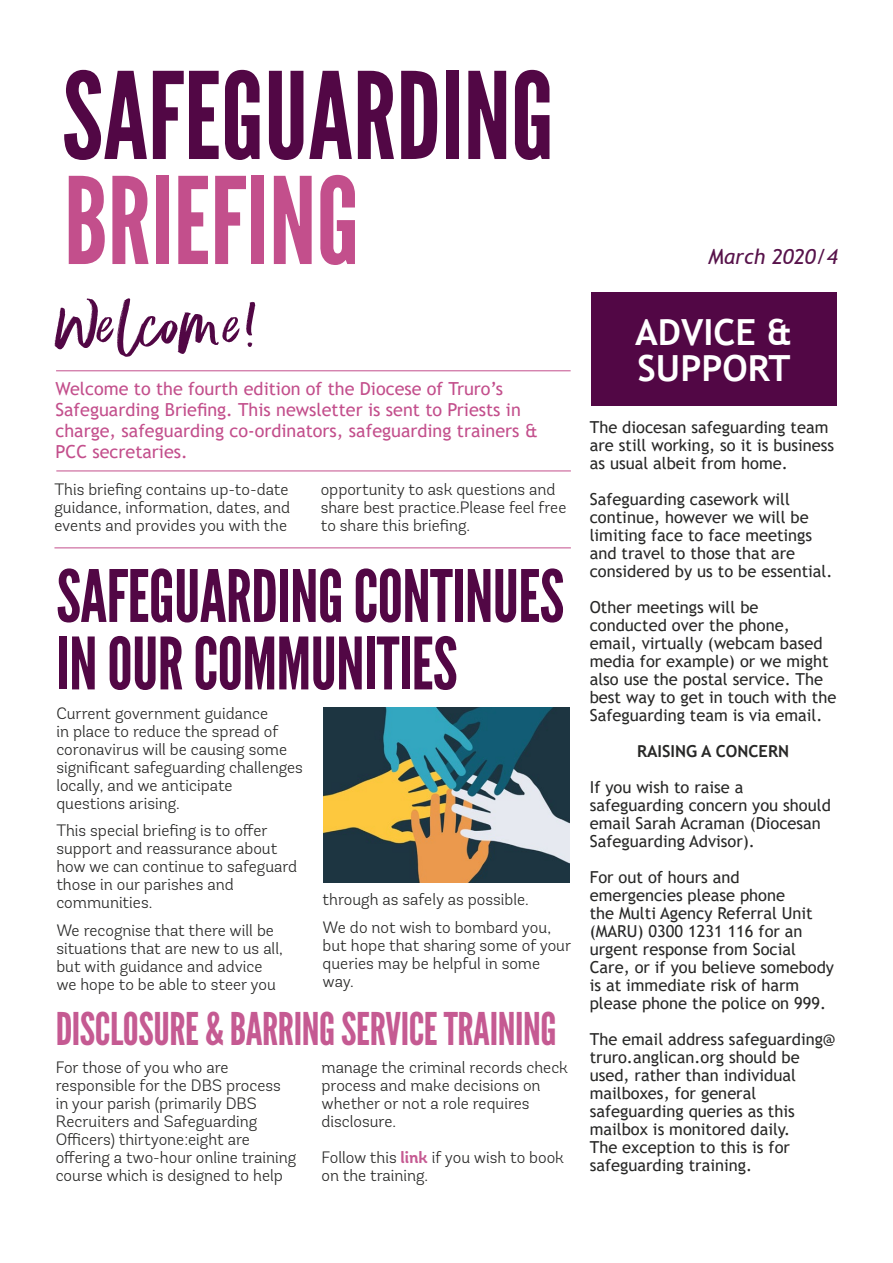
<style>
.page{position:relative;width:893px;height:1263px;background:#fff}
.page>*{position:absolute;margin:0;border:0;box-sizing:border-box;transform-origin:0 0}
.t1{font:120px "League Gothic";color:#520745}
.t2{font:120px "League Gothic";color:#c34f8c}
.t3{font:72px/67.5px "League Gothic";letter-spacing:-.01em;color:#520745}
.t4{font:72px "Better Times Alt";letter-spacing:.02em;color:#520745}
.t5{font:45px "League Gothic";letter-spacing:-.01em;color:#c55a92}
.t6{font:700 36px/36px "Trebuchet MS";color:#fff}
.t7{font:italic 21px "Trebuchet MS";color:#58134b}
.t8{font:18px/21px "Trebuchet MS";color:#c34f8c}
.t9{font:300 16.5px/18px "Andes Rounded";color:#282827}
.t10{font:16.5px/18px "Trebuchet MS";color:#282827}
.t11{font:700 16.5px "Trebuchet MS";color:#282827}
.s1{font-weight:700;color:#c55a92}
</style>
<div class="page">
<hr style="left:56px;top:370px;width:515px;height:1px;background:#c34f8c">
<hr style="left:54px;top:547px;width:517px;height:1px;background:#c34f8c">
<hr style="left:56px;top:471px;width:515px;height:1px;background:#c34f8c">
<div style="left:591px;top:292px;width:245px;height:114px;background:#520745"></div>
<img style="left:323px;top:707px;width:247px;height:175px">
<h1 class="t1" style="left:62px;top:45px;width:494px">SAFEGUARDING</h1>
<h1 class="t2" style="left:64px;top:150px;width:297px">BRIEFING</h1>
<h2 class="t4" style="left:54px;top:287px;width:203px">Welcome!</h2>
<p class="t8" style="left:56px;top:378px;width:484px">Welcome to the fourth edition of the Diocese of Truro’s Safeguarding Briefing. This newsletter is sent to Priests in charge, safeguarding co-ordinators, safeguarding trainers &amp; PCC secretaries.</p>
<p class="t9" style="left:54px;top:481px;width:237px;text-align:justify">This briefing contains up-to-date guidance, information, dates, and events and provides you with the</p>
<p class="t9" style="left:321px;top:481px;width:247px">opportunity to ask questions and share best practice.Please feel free to share this briefing.</p>
<h2 class="t3" style="left:56px;top:563px;width:509px">SAFEGUARDING CONTINUES<br>IN OUR COMMUNITIES</h2>
<p class="t9" style="left:56px;top:704px;width:248px">Current government guidance<br>in place to reduce the spread of coronavirus will be causing some significant safeguarding challenges locally, and we anticipate questions arising.</p>
<p class="t9" style="left:56px;top:822px;width:242px">This special briefing is to offer support and reassurance about how we can continue to safeguard those in our parishes and communities.</p>
<p class="t9" style="left:56px;top:921px;width:228px">We recognise that there will be situations that are new to us all, but with guidance and advice we hope to be able to steer you</p>
<p class="t9" style="left:323px;top:886px;width:230px;line-height:27.8px">through as safely as possible.<br>We do not wish to bombard you,</p>
<p class="t9" style="left:323px;top:936px;width:250px">but hope that sharing some of your queries may be helpful in some way.</p>
<h3 class="t5" style="left:56px;top:1002px;width:502px">DISCLOSURE &amp; BARRING SERVICE TRAINING</h3>
<p class="t9" style="left:56px;top:1059px;width:242px">For those of you who are responsible for the DBS process in your parish (primarily DBS<br>Recruiters and Safeguarding<br>Officers) thirtyone:eight are offering a two-hour online training course which is designed to help</p>
<p class="t9" style="left:322px;top:1059px;width:248px">manage the criminal records check process and make decisions on whether or not a role requires disclosure.</p>
<p class="t9" style="left:322px;top:1149px;width:244px">Follow this <span class="s1">link</span> if you wish to book on the training.</p>
<p class="t7" style="left:708px;top:244px;width:131px">March 2020/4</p>
<h3 class="t6" style="left:635px;top:314px;width:159px">ADVICE &amp;<br>SUPPORT</h3>
<p class="t10" style="left:590px;top:418px;width:246px">The diocesan safeguarding team are still working, so it is business as usual albeit from home.</p>
<p class="t10" style="left:590px;top:490px;width:244px">Safeguarding casework will continue, however we will be limiting face to face meetings and travel to those that are considered by us to be essential.</p>
<p class="t10" style="left:590px;top:598px;width:248px">Other meetings will be conducted over the phone, email, virtually (webcam based media for example) or we might also use the postal service. The best way to get in touch with the<br>Safeguarding team is via email.</p>
<p class="t11" style="left:637px;top:741px;width:154px">RAISING A CONCERN</p>
<p class="t10" style="left:590px;top:778px;width:243px">If you wish to raise a safeguarding concern you should email Sarah Acraman (Diocesan<br>Safeguarding Advisor).</p>
<p class="t10" style="left:590px;top:868px;width:246px">For out of hours and emergencies please phone<br>the Multi Agency Referral Unit (MARU) 0300 1231 116 for an urgent response from Social<br>Care, or if you believe somebody is at immediate risk of harm please phone the police on 999.</p>
<p class="t10" style="left:590px;top:1030px;width:247px">The email address safeguarding@ truro.anglican.org should be used, rather than individual mailboxes, for general safeguarding queries as this mailbox is monitored daily.<br>The exception to this is for safeguarding training.</p>
</div>
